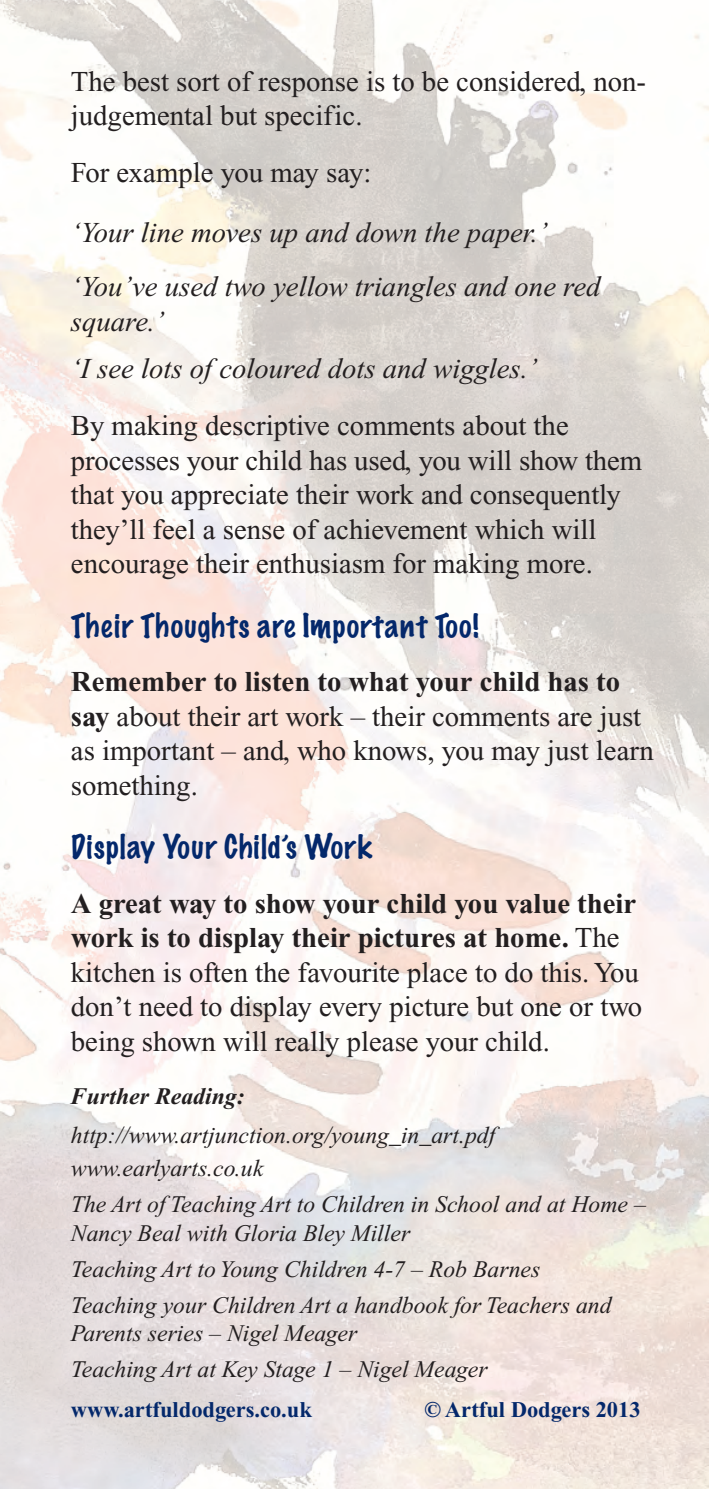
<style>
.page{position:relative;width:709px;height:1489px;background:#fff}
.page>*{position:absolute;margin:0;border:0;box-sizing:border-box;transform-origin:0 0}
.t1{font:100 30px "Marker Felt";letter-spacing:.035em;color:#04286b}
.t2{font:28.75px/34.5px "Times New Roman";color:#231f20}
.t3{font:italic 28.75px/54.5px "Times New Roman";color:#231f20}
.t4{font:italic 23.75px/36px "Times New Roman";color:#231f20}
.t5{font:italic 700 23.75px "Times New Roman";color:#231f20}
.t6{font:700 22.5px "Times New Roman";color:#04286b}
.s1{font-weight:700}
</style>
<div class="page">
<img style="left:0;top:0;width:709px;height:1488px">
<p class="t2" style="left:71px;top:67px;width:577px">The best sort of response is to be considered, non&shy;judgemental but specific.</p>
<p class="t2" style="left:71px;top:158px;width:302px">For example you may say:</p>
<p class="t3" style="left:71px;top:208px;width:531px">‘Your line moves up and down the paper.’ ‘You’ve used two yellow triangles and one red</p>
<p class="t3" style="left:71px;top:300px;width:468px;line-height:47px">square.’<br>‘I see lots of coloured dots and wiggles.’</p>
<p class="t2" style="left:71px;top:411px;width:572px">By making descriptive comments about the processes your child has used, you will show them that you appreciate their work and consequently they’ll feel a sense of achievement which will encourage their enthusiasm for making more.</p>
<p class="t1" style="left:71px;top:610px;width:409px">Their Thoughts are Important Too!</p>
<p class="t2" style="left:71px;top:667px;width:584px"><span class="s1">Remember to listen to what your child has to say</span> about their art work – their comments are just as important – and, who knows, you may just learn something.</p>
<p class="t1" style="left:71px;top:832px;width:302px">Display Your Child’s Work</p>
<p class="t2" style="left:71px;top:888px;width:573px"><span class="s1">A great way to show your child you value their work is to display their pictures at home.</span> The kitchen is often the favourite place to do this. You don’t need to display every picture but one or two being shown will really please your child.</p>
<p class="t5" style="left:71px;top:1088px;width:175px">Further Reading:</p>
<p class="t4" style="left:71px;top:1120px;width:426px;line-height:33.5px">http://www.artjunction.org/young_in_art.pdf www.earlyarts.co.uk</p>
<p class="t4" style="left:71px;top:1192px;width:576px;line-height:28.5px">The Art of Teaching Art to Children in School and at Home –<br>Nancy Beal with Gloria Bley Miller</p>
<p class="t4" style="left:71px;top:1252px;width:542px">Teaching Art to Young Children 4-7 – Rob Barnes<br>Teaching your Children Art a handbook for Teachers and</p>
<p class="t4" style="left:71px;top:1317px;width:418px">Parents series – Nigel Meager<br>Teaching Art at Key Stage 1 – Nigel Meager</p>
<p class="t6" style="left:71px;top:1401px;width:242px">www.artfuldodgers.co.uk</p>
<p class="t6" style="left:424px;top:1401px;width:218px">© Artful Dodgers 2013</p>
</div>
